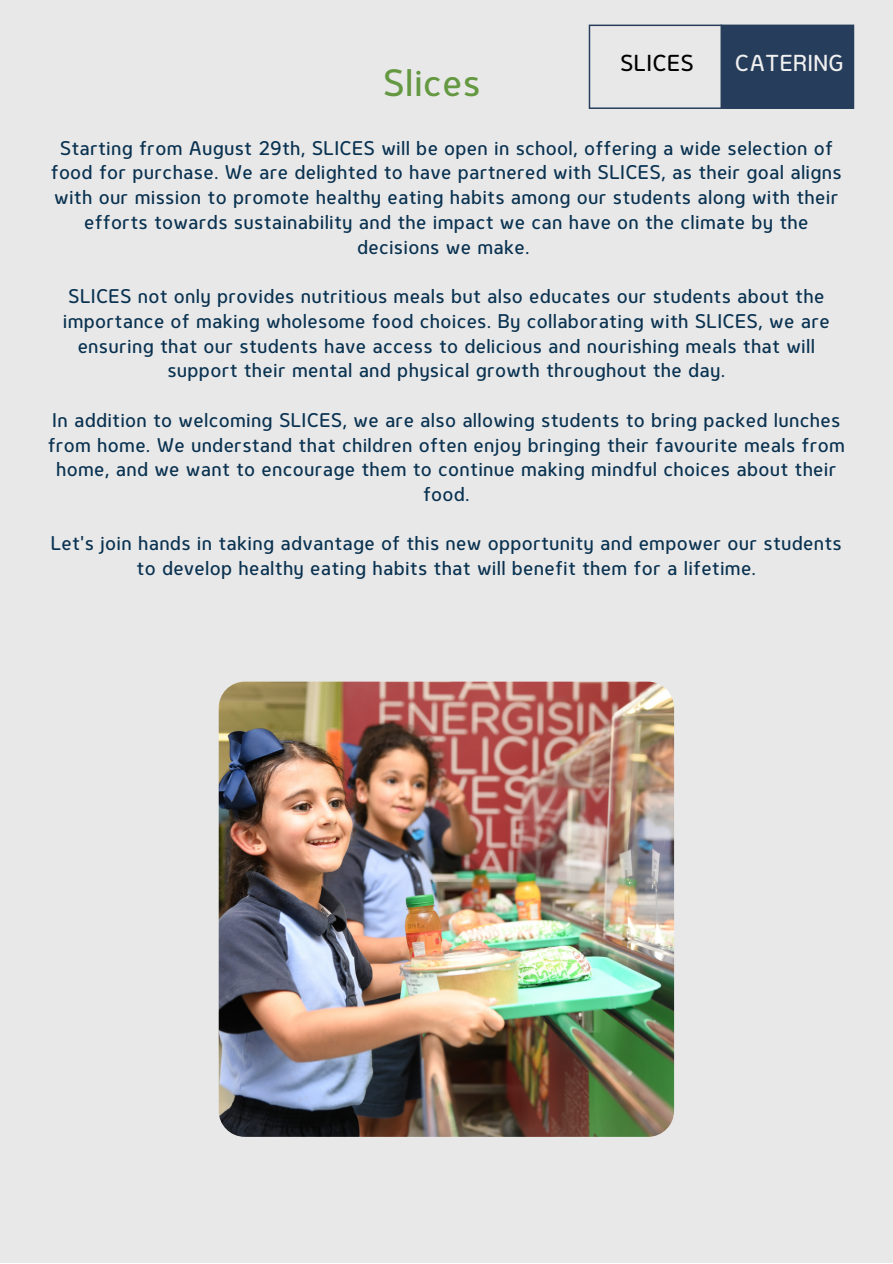
<style>
.page{position:relative;width:893px;height:1264px;background:#fff}
.page>*{position:absolute;margin:0;border:0;box-sizing:border-box;transform-origin:0 0}
.t1{font:500 34.5px "Genius";letter-spacing:.015em;color:#649841}
.t2{font:500 21px "Genius";letter-spacing:.015em;color:#f1f0f1}
.t3{font:500 21px "Genius";letter-spacing:.015em;color:#000}
.t4{font:500 18px/24.8px "Genius";letter-spacing:.015em;color:#093250;text-align:center}
</style>
<div class="page">
<div style="left:0;top:0;width:892px;height:1262px;background:#e9e8e9"></div>
<svg style="left:588px;top:25px;width:266px;height:84px"></svg>
<img style="left:219px;top:681px;width:455px;height:455px;border-radius:26px">
<p class="t1" style="left:382px;top:69px;width:99px">Slices</p>
<p class="t3" style="left:620px;top:55px;width:75px">SLICES</p>
<p class="t2" style="left:735px;top:55px;width:110px">CATERING</p>
<p class="t4" style="left:51px;top:137px;width:792px">Starting from August 29th, SLICES will be open in school, offering a wide selection of food for purchase. We are delighted to have partnered with SLICES, as their goal aligns with our mission to promote healthy eating habits among our students along with their efforts towards sustainability and the impact we can have on the climate by the decisions we make.</p>
<p class="t4" style="left:63px;top:285px;width:768px">SLICES not only provides nutritious meals but also educates our students about the importance of making wholesome food choices. By collaborating with SLICES, we are ensuring that our students have access to delicious and nourishing meals that will support their mental and physical growth throughout the day.</p>
<p class="t4" style="left:48px;top:409px;width:798px">In addition to welcoming SLICES, we are also allowing students to bring packed lunches from home. We understand that children often enjoy bringing their favourite meals from home, and we want to encourage them to continue making mindful choices about their food.</p>
<p class="t4" style="left:51px;top:533px;width:792px">Let's join hands in taking advantage of this new opportunity and empower our students to develop healthy eating habits that will benefit them for a lifetime.</p>
</div>
